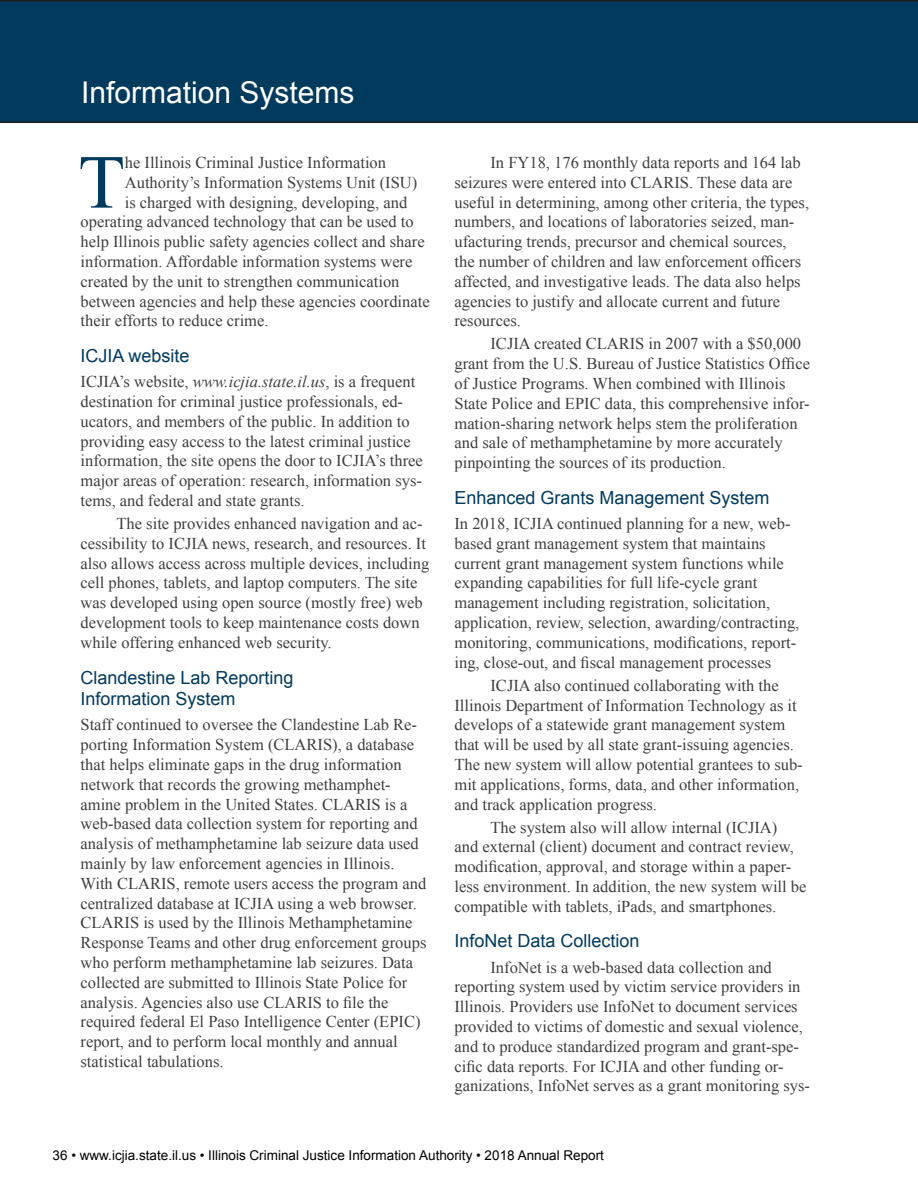
<style>
.page{position:relative;width:918px;height:1188px;background:#fff}
.page>*{position:absolute;margin:0;border:0;box-sizing:border-box;transform-origin:0 0}
.Drop_cap{font:76.35px "Times New Roman";color:#003a5d}
.Head{font:30px "Arial";color:#fff}
.Subhead_1{font:18px/21.6px "Arial";color:#003a5d}
.Body_text{font:16.5px/19.8px "Times New Roman";color:#3e3e3f}
.Bodyfirst{font:16.5px/19.8px "Times New Roman";color:#3e3e3f}
.Drop_cap-2{font:16.5px "Times New Roman";color:#3e3e3f}
.t1{font:13.5px "Arial";color:#000}
.s1{font-style:italic}
</style>
<div class="page">
<div style="left:0;top:0;width:918px;height:123px;background:#003a5d"></div>
<p class="Head" style="left:81px;top:73px;width:275px">Information Systems</p>
<p class="Drop_cap" style="left:78px;top:131px;width:48px">T</p>
<p class="Drop_cap-2" style="left:125px;top:151px;width:263px">he Illinois Criminal Justice Information</p>
<p class="Drop_cap-2" style="left:125px;top:171px;width:294px">Authority’s Information Systems Unit (ISU)</p>
<p class="Drop_cap-2" style="left:125px;top:191px;width:284px">is charged with designing, developing, and</p>
<p class="Drop_cap-2" style="left:81px;top:211px;width:335px">operating advanced technology that can be used to</p>
<p class="Drop_cap-2" style="left:81px;top:231px;width:346px">help Illinois public safety agencies collect and share</p>
<p class="Drop_cap-2" style="left:81px;top:250px;width:333px">information. Affordable information systems were</p>
<p class="Drop_cap-2" style="left:81px;top:270px;width:320px">created by the unit to strengthen communication</p>
<p class="Drop_cap-2" style="left:81px;top:290px;width:351px">between agencies and help these agencies coordinate</p>
<p class="Drop_cap-2" style="left:81px;top:310px;width:190px">their efforts to reduce crime.</p>
<p class="Subhead_1" style="left:81px;top:345px;width:111px">ICJIA website</p>
<p class="Bodyfirst" style="left:81px;top:372px;width:344px">ICJIA’s website, <span class="s1">www.icjia.state.il.us</span>, is a frequent destination for criminal justice professionals, ed&shy;ucators, and members of the public. In addition to providing easy access to the latest criminal justice information, the site opens the door to ICJIA’s three major areas of operation: research, information sys&shy;tems, and federal and state grants.</p>
<p class="Body_text" style="left:81px;top:513px;width:350px;text-indent:36px">The site provides enhanced navigation and ac&shy;cessibility to ICJIA news, research, and resources. It also allows access across multiple devices, including cell phones, tablets, and laptop computers. The site was developed using open source (mostly free) web development tools to keep maintenance costs down while offering enhanced web security.</p>
<p class="Subhead_1" style="left:81px;top:667px;width:215px">Clandestine Lab Reporting<br>Information System</p>
<p class="Bodyfirst" style="left:81px;top:715px;width:347px">Staff continued to oversee the Clandestine Lab Re&shy;porting Information System (CLARIS), a database that helps eliminate gaps in the drug information network that records the growing methamphet&shy;amine problem in the United States. CLARIS is a web-based data collection system for reporting and analysis of methamphetamine lab seizure data used mainly by law enforcement agencies in Illinois.<br>With CLARIS, remote users access the program and centralized database at ICJIA using a web browser.<br>CLARIS is used by the Illinois Methamphetamine Response Teams and other drug enforcement groups who perform methamphetamine lab seizures. Data collected are submitted to Illinois State Police for analysis. Agencies also use CLARIS to file the required federal El Paso Intelligence Center (EPIC) report, and to perform local monthly and annual statistical tabulations.</p>
<p class="Body_text" style="left:454px;top:152px;width:356px;text-indent:36px">In FY18, 176 monthly data reports and 164 lab seizures were entered into CLARIS. These data are useful in determining, among other criteria, the types, numbers, and locations of laboratories seized, man&shy;ufacturing trends, precursor and chemical sources, the number of children and law enforcement officers affected, and investigative leads. The data also helps agencies to justify and allocate current and future resources.</p>
<p class="Body_text" style="left:454px;top:334px;width:357px;text-indent:36px">ICJIA created CLARIS in 2007 with a $50,000 grant from the U.S. Bureau of Justice Statistics Office of Justice Programs. When combined with Illinois State Police and EPIC data, this comprehensive infor&shy;mation-sharing network helps stem the proliferation and sale of methamphetamine by more accurately pinpointing the sources of its production.</p>
<p class="Subhead_1" style="left:454px;top:487px;width:317px">Enhanced Grants Management System</p>
<p class="Bodyfirst" style="left:454px;top:513px;width:346px">In 2018, ICJIA continued planning for a new, web&shy;based grant management system that maintains current grant management system functions while expanding capabilities for full life-cycle grant management including registration, solicitation, application, review, selection, awarding/contracting, monitoring, communications, modifications, report&shy;ing, close-out, and fiscal management processes</p>
<p class="Body_text" style="left:454px;top:675px;width:350px;text-indent:36px">ICJIA also continued collaborating with the Illinois Department of Information Technology as it develops of a statewide grant management system that will be used by all state grant-issuing agencies.<br>The new system will allow potential grantees to sub&shy;mit applications, forms, data, and other information, and track application progress.</p>
<p class="Body_text" style="left:454px;top:817px;width:353px;text-indent:36px">The system also will allow internal (ICJIA)<br>and external (client) document and contract review, modification, approval, and storage within a paper&shy;less environment. In addition, the new system will be compatible with tablets, iPads, and smartphones.</p>
<p class="Subhead_1" style="left:454px;top:930px;width:187px">InfoNet Data Collection</p>
<p class="Body_text" style="left:454px;top:957px;width:357px;text-indent:36px">InfoNet is a web-based data collection and reporting system used by victim service providers in Illinois. Providers use InfoNet to document services provided to victims of domestic and sexual violence, and to produce standardized program and grant-spe&shy;cific data reports. For ICJIA and other funding or&shy;ganizations, InfoNet serves as a grant monitoring sys-</p>
<p class="t1" style="left:53px;top:1146px;width:553px">36 • www.icjia.state.il.us • Illinois Criminal Justice Information Authority • 2018 Annual Report</p>
</div>
